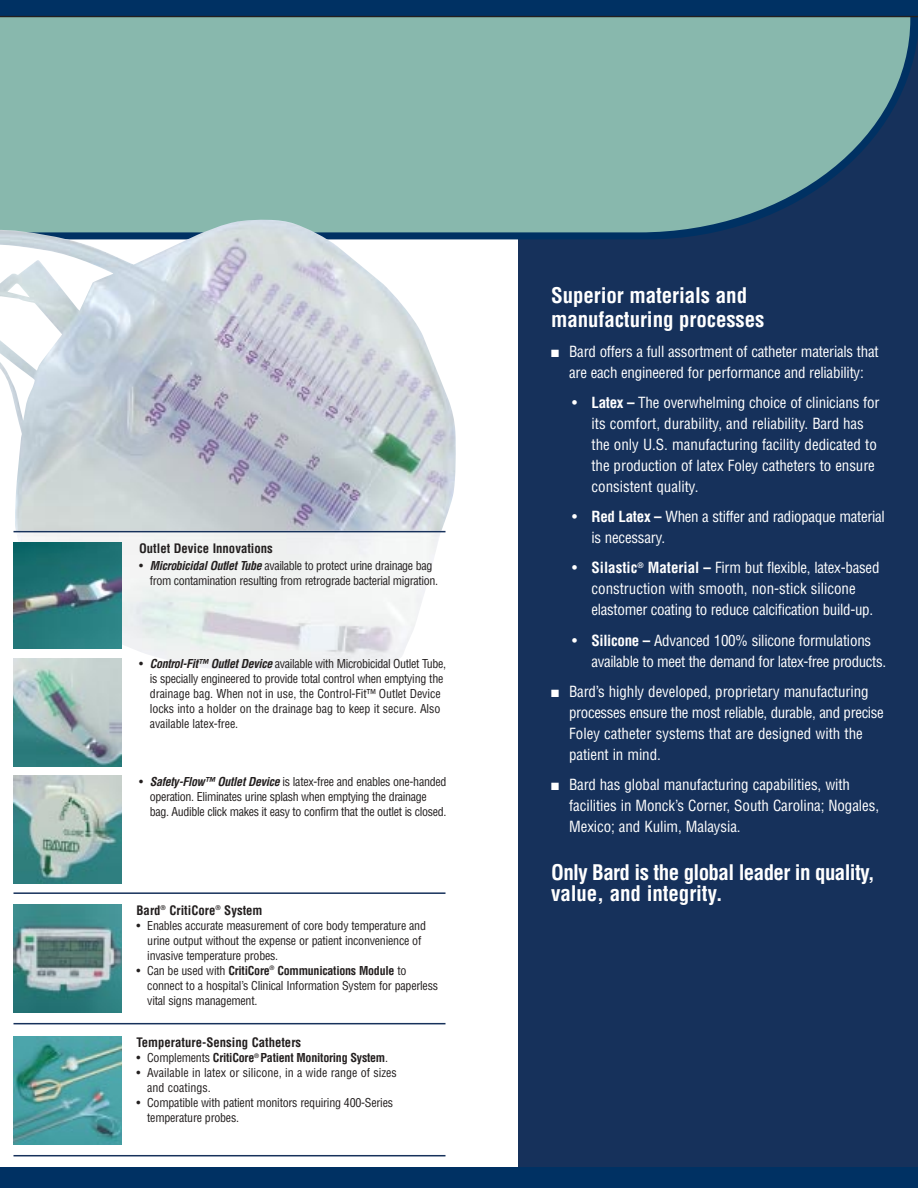
<style>
.page{position:relative;width:918px;height:1188px;background:#fff}
.page>*{position:absolute;margin:0;border:0;box-sizing:border-box;transform-origin:0 0}
.t1{font:700 condensed 21px/21px "Helvetica";letter-spacing:-.03em;color:#fff}
.t2{font:700 condensed 21px/24px "Helvetica";letter-spacing:-.005em;color:#fff}
.t3{font:condensed 15px/21px "Helvetica";letter-spacing:-.005em;color:#fff}
.t4{font:condensed 15px/21px "Helvetica";letter-spacing:-.025em;color:#fff}
.t5{font:700 condensed 12.75px "Helvetica";color:#231f1f}
.t6{font:condensed 12px/15px "Helvetica";letter-spacing:-.02em;color:#231f1f}
.t7{font:condensed 12px/15px "Helvetica";color:#231f1f}
.t8{font:700 condensed 12px "Helvetica";letter-spacing:-.02em;color:#231f1f}
.s1{font-weight:700;font-style:italic}
.s2{font-weight:700}
.s3{font-weight:400}
</style>
<div class="page">
<div style="left:518px;top:0;width:400px;height:1188px;background:#16315b"></div>
<svg style="left:456px;top:17px;width:462px;height:222px"></svg>
<svg style="left:0;top:17px;width:910px;height:215px;background:#80aea7"></svg>
<svg style="left:0;top:0;width:918px;height:17px;background:#022f5e"></svg>
<img style="left:0;top:219px;width:456px;height:473px">
<img style="left:14px;top:904px;width:108px;height:108px">
<img style="left:14px;top:1037px;width:108px;height:108px">
<img style="left:14px;top:542px;width:108px;height:107px">
<img style="left:14px;top:658px;width:108px;height:108px">
<img style="left:14px;top:776px;width:108px;height:108px">
<hr style="left:14px;top:531px;width:432px;height:1px;background:#16315b">
<hr style="left:14px;top:892px;width:432px;height:2px;background:#16315b">
<hr style="left:14px;top:1023px;width:432px;height:1px;background:#16315b">
<hr style="left:14px;top:1155px;width:432px;height:1px;background:#16315b">
<div style="left:0;top:1168px;width:918px;height:20px;background:#003163"></div>
<p class="t5" style="left:139px;top:543px;width:135px">Outlet Device Innovations</p>
<p class="t6" style="left:150px;top:559px;width:290px;text-indent:-11px">• <span class="s1">Microbicidal Outlet Tube</span> available to protect urine drainage bag from contamination resulting from retrograde bacterial migration.</p>
<p class="t6" style="left:150px;top:657px;width:298px;text-indent:-11px">• <span class="s1">Control-Fit™ Outlet Device</span> available with Microbicidal Outlet Tube, is specially engineered to provide total control when emptying the drainage bag. When not in use, the Control-Fit™ Outlet Device locks into a holder on the drainage bag to keep it secure. Also available latex-free.</p>
<p class="t6" style="left:150px;top:775px;width:298px;text-indent:-11px">• <span class="s1">Safety-Flow™ Outlet Device</span> is latex-free and enables one-handed operation. Eliminates urine splash when emptying the drainage bag. Audible click makes it easy to confirm that the outlet is closed.</p>
<p class="t5" style="left:137px;top:905px;width:127px">Bard<sup>®</sup> CritiCore<sup>®</sup> System</p>
<p class="t6" style="left:147px;top:919px;width:280px;text-indent:-11px">• Enables accurate measurement of core body temperature and urine output without the expense or patient inconvenience of invasive temperature probes.</p>
<p class="t6" style="left:147px;top:964px;width:292px;text-indent:-11px">• Can be used with <span class="s2">CritiCore</span><sup>®</sup> <span class="s2">Communications Module</span> to connect to a hospital’s Clinical Information System for paperless vital signs management.</p>
<p class="t5" style="left:137px;top:1037px;width:166px">Temperature-Sensing Catheters</p>
<p class="t8" style="left:137px;top:1053px;width:253px"><span class="s3">• Complements</span> CritiCore<sup>®</sup> Patient Monitoring System<span class="s3">.</span></p>
<p class="t7" style="left:147px;top:1066px;width:251px;text-indent:-11px">• Available in latex or silicone, in a wide range of sizes and coatings.</p>
<p class="t6" style="left:147px;top:1096px;width:247px;text-indent:-11px">• Compatible with patient monitors requiring 400-Series temperature probes.</p>
<h1 class="t2" style="left:551px;top:285px;width:215px">Superior materials and manufacturing processes</h1>
<p class="t3" style="left:551px;top:342px;width:329px;text-align:center">■ Bard offers a full assortment of catheter materials that are each engineered for performance and reliability:</p>
<p class="t3" style="left:592px;top:393px;width:290px;text-indent:-19px">• <span class="s2">Latex –</span> The overwhelming choice of clinicians for its comfort, durability, and reliability. Bard has the only U.S. manufacturing facility dedicated to the production of latex Foley catheters to ensure consistent quality.</p>
<p class="t3" style="left:592px;top:507px;width:295px;text-indent:-19px">• <span class="s2">Red Latex –</span> When a stiffer and radiopaque material is necessary.</p>
<p class="t3" style="left:592px;top:559px;width:290px;text-indent:-19px">• <span class="s2">Silastic</span><sup>®</sup> <span class="s2">Material –</span> Firm but flexible, latex-based construction with smooth, non-stick silicone elastomer coating to reduce calcification build-up.</p>
<p class="t4" style="left:592px;top:631px;width:296px;text-indent:-19px">• <span class="s2">Silicone –</span> Advanced 100% silicone formulations available to meet the demand for latex-free products.</p>
<p class="t3" style="left:569px;top:682px;width:316px;text-indent:-18px">■ Bard’s highly developed, proprietary manufacturing processes ensure the most reliable, durable, and precise Foley catheter systems that are designed with the patient in mind.</p>
<p class="t3" style="left:569px;top:775px;width:311px;text-indent:-18px">■ Bard has global manufacturing capabilities, with facilities in Monck’s Corner, South Carolina; Nogales,<br>Mexico; and Kulim, Malaysia.</p>
<h1 class="t1" style="left:551px;top:863px;width:325px">Only Bard is the global leader in quality, value, and integrity.</h1>
</div>
